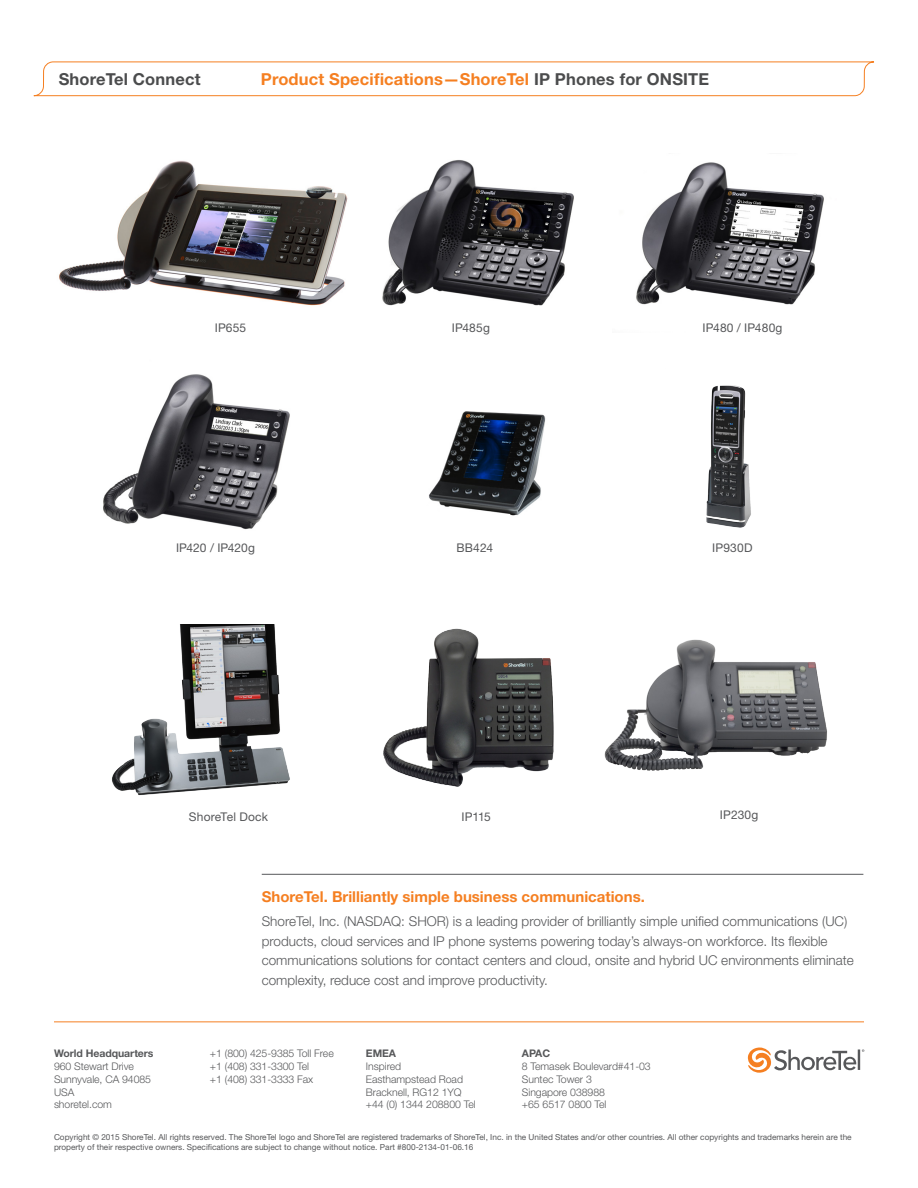
<style>
.page{position:relative;width:918px;height:1188px;background:#fff}
.page>*{position:absolute;margin:0;border:0;box-sizing:border-box;transform-origin:0 0}
.t1{font:700 16.5px "Helvetica Neue LT Std";letter-spacing:.01em;color:#f57f21}
.t2{font:700 16.5px "Helvetica Neue LT Std";letter-spacing:.01em;color:#4b4c4d}
.t3{font:700 15px "Helvetica Neue LT Std";color:#f57f21}
.t4{font:300 13.5px/19.5px "Helvetica Neue LT Std";color:#57585a}
.t5{font:12px "Helvetica Neue LT Std";letter-spacing:.01em;color:#57585a}
.t6{font:300 10.5px/12.8px "Helvetica Neue LT Std";letter-spacing:-.005em;color:#57585a}
.t7{font:700 10.5px "Helvetica Neue LT Std";letter-spacing:-.005em;color:#57585a}
.t8{font:8.25px/10.5px "Helvetica Neue LT Std";color:#57585a}
.s1{color:#4b4c4d}
</style>
<div class="page">
<hr style="left:54px;top:1022px;width:810px;height:1px;background:#f57f21">
<hr style="left:262px;top:874px;width:601px;height:1px;background:#57585a">
<svg style="left:747px;top:1047px;width:117px;height:26px"></svg>
<svg style="left:33px;top:61px;width:841px;height:35px"></svg>
<img style="left:59px;top:161px;width:333px;height:145px">
<img style="left:382px;top:160px;width:192px;height:145px">
<img style="left:636px;top:162px;width:188px;height:143px">
<img style="left:103px;top:374px;width:187px;height:156px">
<img style="left:429px;top:411px;width:117px;height:105px">
<img style="left:706px;top:385px;width:45px;height:143px">
<img style="left:112px;top:625px;width:178px;height:171px">
<img style="left:383px;top:628px;width:171px;height:159px">
<img style="left:604px;top:639px;width:223px;height:132px">
<p class="t2" style="left:59px;top:69px;width:143px">ShoreTel Connect</p>
<p class="t1" style="left:261px;top:69px;width:450px">Product Specifications—ShoreTel <span class="s1">IP Phones for ONSITE</span></p>
<p class="t5" style="left:215px;top:320px;width:33px">IP655</p>
<p class="t5" style="left:176px;top:541px;width:81px">IP420 / IP420g</p>
<p class="t5" style="left:452px;top:320px;width:40px">IP485g</p>
<p class="t5" style="left:457px;top:541px;width:38px">BB424</p>
<p class="t5" style="left:703px;top:320px;width:81px">IP480 / IP480g</p>
<p class="t5" style="left:712px;top:541px;width:42px">IP930D</p>
<p class="t5" style="left:189px;top:809px;width:81px">ShoreTel Dock</p>
<p class="t5" style="left:462px;top:809px;width:31px">IP115</p>
<p class="t5" style="left:720px;top:808px;width:40px">IP230g</p>
<p class="t7" style="left:54px;top:1047px;width:101px">World Headquarters</p>
<p class="t6" style="left:54px;top:1060px;width:99px">960 Stewart Drive<br>Sunnyvale, CA 94085<br>USA<br>shoretel.com</p>
<p class="t3" style="left:262px;top:887px;width:385px">ShoreTel. Brilliantly simple business communications.</p>
<p class="t4" style="left:262px;top:912px;width:594px">ShoreTel, Inc. (NASDAQ: SHOR) is a leading provider of brilliantly simple unified communications (UC) products, cloud services and IP phone systems powering today’s always-on workforce. Its flexible communications solutions for contact centers and cloud, onsite and hybrid UC environments eliminate complexity, reduce cost and improve productivity.</p>
<p class="t6" style="left:210px;top:1047px;width:125px">+1 (800) 425-9385 Toll Free +1 (408) 331-3300 Tel<br>+1 (408) 331-3333 Fax</p>
<p class="t7" style="left:366px;top:1047px;width:32px">EMEA</p>
<p class="t6" style="left:366px;top:1060px;width:111px">Inspired<br>Easthampstead Road<br>Bracknell, RG12 1YQ +44 (0) 1344 208800 Tel</p>
<p class="t7" style="left:522px;top:1047px;width:30px">APAC</p>
<p class="t6" style="left:522px;top:1060px;width:130px">8 Temasek Boulevard#41-03<br>Suntec Tower 3<br>Singapore 038988<br>+65 6517 0800 Tel</p>
<p class="t8" style="left:54px;top:1132px;width:799px">Copyright © 2015 ShoreTel. All rights reserved. The ShoreTel logo and ShoreTel are registered trademarks of ShoreTel, Inc. in the United States and/or other countries. All other copyrights and trademarks herein are the property of their respective owners. Specifications are subject to change without notice. Part #800-2134-01-06.16</p>
</div>
